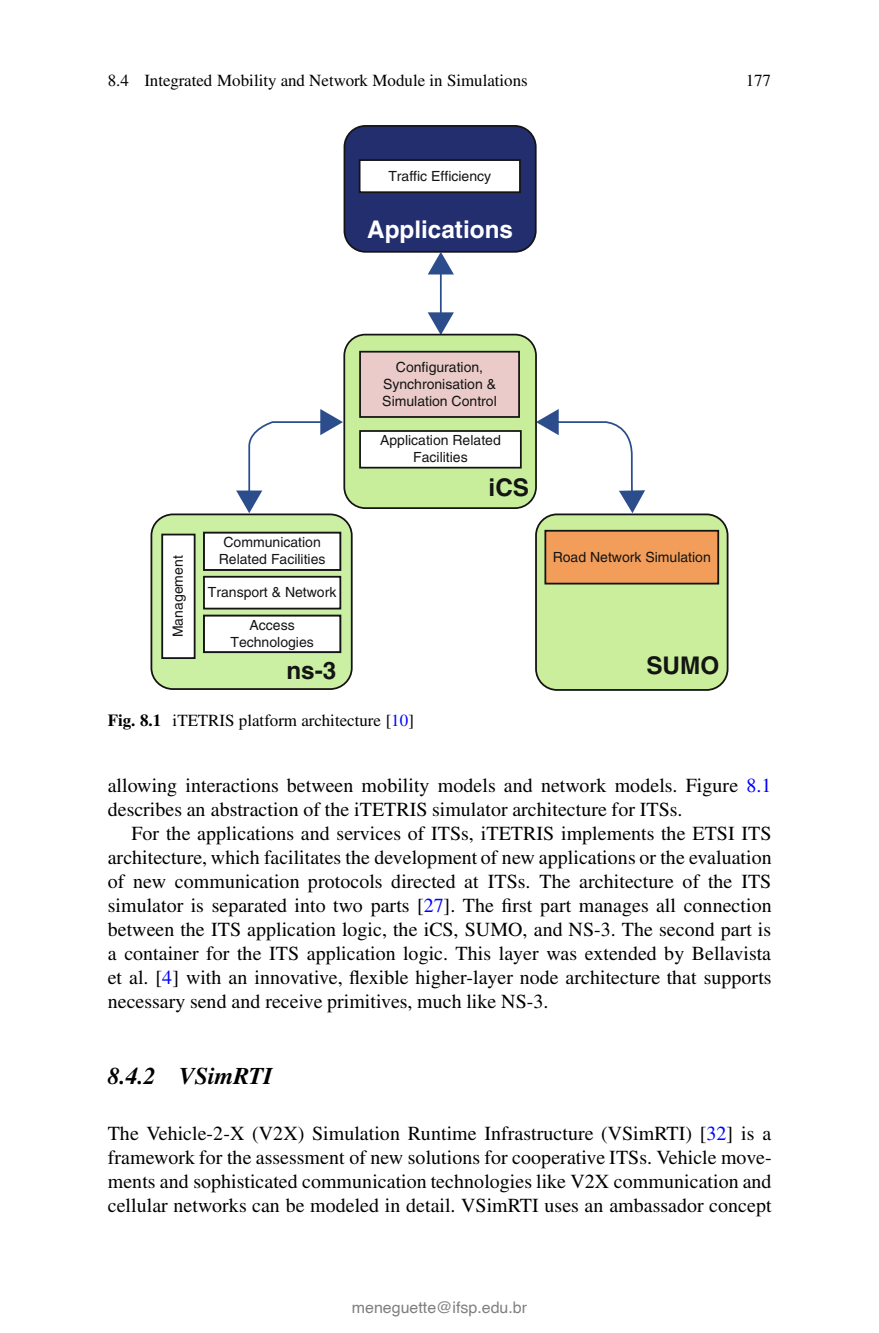
<style>
.page{position:relative;width:879px;height:1333px;background:#fff}
.page>*{position:absolute;margin:0;border:0;box-sizing:border-box;transform-origin:0 0}
.t1{font:700 24.4px "Qdmyfb Txlfmj Helvetica";color:#fff}
.t2{font:700 24.4px "Qdmyfb Txlfmj Helvetica";color:#131413}
.t3{font:italic 700 24px "Ygjhpl Jndpyq Times";color:#000}
.t4{font:20px/24px "Rrtgqp Lsmwrv Times";letter-spacing:.005em;color:#000;text-align:justify}
.t5{font:17px "Rrtgqp Lsmwrv Times";color:#000}
.t6{font:16px "Helvetica";color:#808080}
.t7{font:14px/16.8px "Knbgjg Vbrwqc Helvetica";color:#131413;text-align:center}
.s1{font-family:"Hfbrhw Tjfvkv Times";font-weight:700}
.s2{color:#00f}
</style>
<div class="page">
<div style="left:344px;top:126px;width:192px;height:126px;background:#232e6f;border-radius:21px"></div>
<div style="left:343px;top:125px;width:193px;height:128px;border:2px solid #131413;border-radius:21px"></div>
<div style="left:360px;top:160px;width:160px;height:32px;background:#fff"></div>
<div style="left:359px;top:159px;width:162px;height:34px;border:2px solid #131413"></div>
<div style="left:151px;top:514px;width:201px;height:175px;background:#ccf0a3;border-radius:21px"></div>
<div style="left:150px;top:513px;width:203px;height:177px;border:2px solid #131413;border-radius:21px"></div>
<div style="left:162px;top:534px;width:33px;height:124px;background:#fff"></div>
<div style="left:161px;top:533px;width:34px;height:126px;border:2px solid #131413"></div>
<div style="left:204px;top:532px;width:136px;height:38px;background:#fff"></div>
<div style="left:203px;top:531px;width:138px;height:40px;border:2px solid #131413"></div>
<div style="left:204px;top:576px;width:136px;height:32px;background:#fff"></div>
<div style="left:203px;top:576px;width:138px;height:33px;border:2px solid #131413"></div>
<div style="left:204px;top:615px;width:136px;height:37px;background:#fff"></div>
<div style="left:203px;top:614px;width:138px;height:39px;border:2px solid #131413"></div>
<div style="left:536px;top:514px;width:191px;height:176px;background:#caee9b;border-radius:21px"></div>
<div style="left:535px;top:513px;width:193px;height:177px;border:2px solid #131413;border-radius:21px"></div>
<div style="left:545px;top:530px;width:173px;height:53px;background:#f29d59"></div>
<div style="left:544px;top:530px;width:175px;height:54px;border:2px solid #131413"></div>
<svg style="left:537px;top:409px;width:108px;height:104px"></svg>
<hr style="left:440px;top:271px;width:2px;height:45px;background:#2b4d8c">
<svg style="left:428px;top:252px;width:26px;height:22px"></svg>
<svg style="left:428px;top:312px;width:26px;height:22px"></svg>
<svg style="left:236px;top:409px;width:107px;height:104px"></svg>
<div style="left:344px;top:334px;width:192px;height:174px;background:#c8ee9b;border-radius:21px"></div>
<div style="left:343px;top:334px;width:194px;height:175px;border:2px solid #131413;border-radius:21px"></div>
<div style="left:360px;top:352px;width:159px;height:65px;background:#eacbc9"></div>
<div style="left:359px;top:351px;width:161px;height:67px;border:2px solid #131413"></div>
<div style="left:360px;top:431px;width:161px;height:36px;background:#fff"></div>
<div style="left:359px;top:430px;width:163px;height:38px;border:2px solid #131413"></div>
<p class="t5" style="left:108px;top:74px;width:421px">8.4 Integrated Mobility and Network Module in Simulations</p>
<p class="t5" style="left:745px;top:74px;width:27px">177</p>
<p class="t7" style="left:388px;top:169px;width:104px">Traffic Efficiency</p>
<p class="t1" style="left:367px;top:219px;width:147px">Applications</p>
<p class="t7" style="left:382px;top:360px;width:116px">Configuration,<br>Synchronisation &amp;<br>Simulation Control</p>
<p class="t7" style="left:171px;top:637px;width:83px;rotate:-90deg">Management</p>
<p class="t7" style="left:219px;top:535px;width:108px">Communication<br>Related Facilities</p>
<p class="t7" style="left:208px;top:585px;width:130px">Transport &amp; Network</p>
<p class="t7" style="left:230px;top:618px;width:85px">Access<br>Technologies</p>
<p class="t7" style="left:380px;top:433px;width:122px">Application Related<br>Facilities</p>
<p class="t2" style="left:488px;top:477px;width:42px">iCS</p>
<p class="t7" style="left:553px;top:549px;width:160px">Road Network Simulation</p>
<p class="t2" style="left:286px;top:660px;width:51px">ns-3</p>
<p class="t2" style="left:646px;top:655px;width:74px">SUMO</p>
<p class="t5" style="left:108px;top:714px;width:308px"><span class="s1">Fig. 8.1</span> iTETRIS platform architecture [<span class="s2">10</span>]</p>
<p class="t4" style="left:108px;top:775px;width:665px">allowing interactions between mobility models and network models. Figure <span class="s2">8.1 </span>describes an abstraction of the iTETRIS simulator architecture for ITSs.</p>
<p class="t4" style="left:108px;top:823px;width:665px;text-indent:24px">For the applications and services of ITSs, iTETRIS implements the ETSI ITS architecture, which facilitates the development of new applications or the evaluation of new communication protocols directed at ITSs. The architecture of the ITS simulator is separated into two parts [<span class="s2">27</span>]. The first part manages all connection between the ITS application logic, the iCS, SUMO, and NS-3. The second part is a container for the ITS application logic. This layer was extended by Bellavista et al. [<span class="s2">4</span>] with an innovative, flexible higher-layer node architecture that supports necessary send and receive primitives, much like NS-3.</p>
<p class="t3" style="left:108px;top:1067px;width:167px">8.4.2 VSimRTI</p>
<p class="t4" style="left:108px;top:1122px;width:665px">The Vehicle-2-X (V2X) Simulation Runtime Infrastructure (VSimRTI) [<span class="s2">32</span>] is a framework for the assessment of new solutions for cooperative ITSs. Vehicle move&shy;ments and sophisticated communication technologies like V2X communication and cellular networks can be modeled in detail. VSimRTI uses an ambassador concept</p>
<p class="t6" style="left:352px;top:1297px;width:177px">meneguette@ifsp.edu.br</p>
</div>
